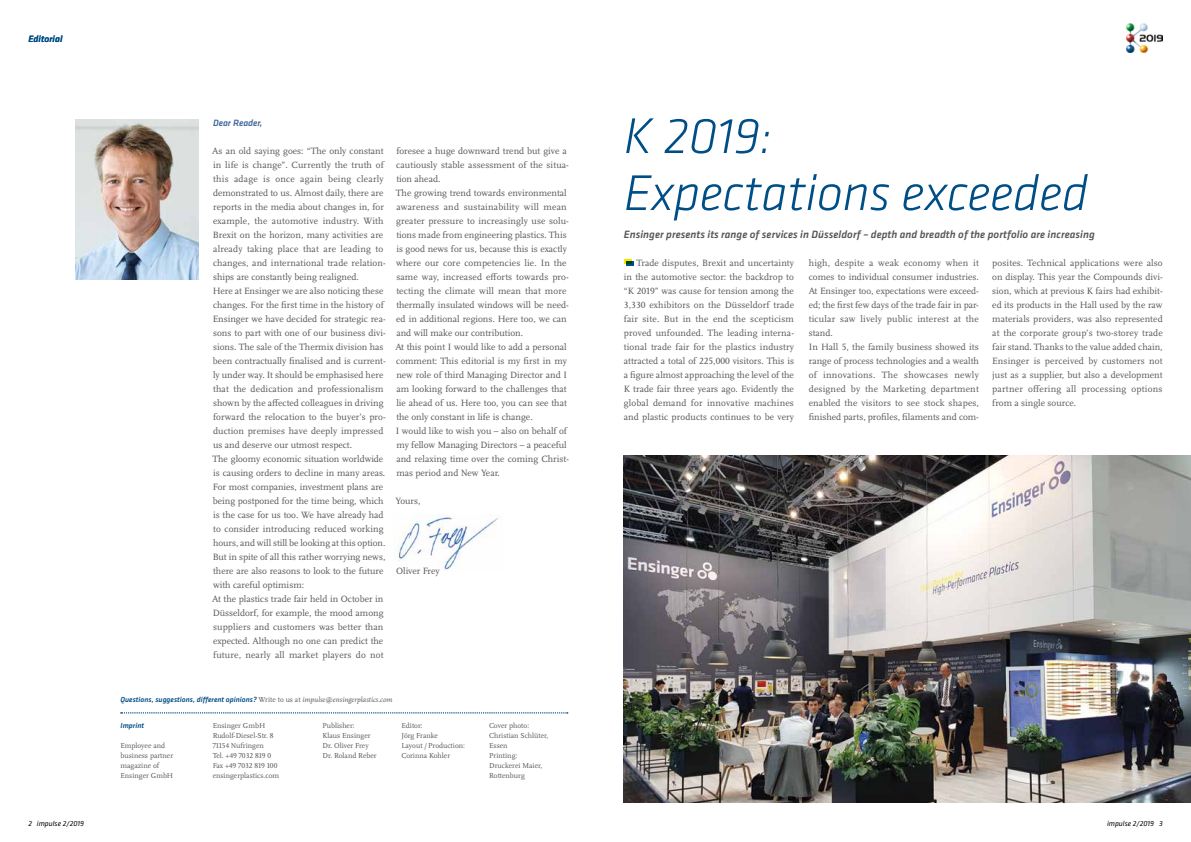
<style>
.page{position:relative;width:1191px;height:842px;background:#fff}
.page>*{position:absolute;margin:0;border:0;box-sizing:border-box;transform-origin:0 0}
.t1{font:italic 300 52px/57px "Klavika";letter-spacing:-.005em;color:#004e86}
.t2{font:italic 500 11px "Klavika";letter-spacing:.005em;color:#575756}
.t3{font:9.5px/14px "Scala Pro";color:#575756}
.t4{font:italic 500 9.5px "Klavika";color:#40699b}
.t5{font:italic 500 9.5px "Klavika";letter-spacing:.005em;color:#004e86}
.t6{font:7.5px/10px "Scala Pro";color:#575756}
.t7{font:italic 500 7.5px "Klavika";letter-spacing:.005em;color:#004e86}
.t8{font:italic 7.5px "Klavika";letter-spacing:.005em;color:#000}
.s1{font-family:"Scala Pro";font-weight:400;font-style:normal;color:#575756}
.s2{font-family:"Scala Pro";font-weight:400;color:#575756}
</style>
<div class="page">
<img style="left:76px;top:119px;width:122px;height:161px">
<img style="left:624px;top:455px;width:567px;height:347px">
<img style="left:1126px;top:24px;width:36px;height:29px">
<img style="left:393px;top:515px;width:106px;height:56px">
<svg style="left:121px;top:713px;width:447px;height:1px"></svg>
<svg style="left:624px;top:260px;width:10px;height:6px"></svg>
<p class="t5" style="left:28px;top:32px;width:36px">Editorial</p>
<p class="t4" style="left:213px;top:116px;width:51px">Dear Reader,</p>
<p class="t3" style="left:212px;top:144px;width:175px">As an old saying goes: “The only constant in life is change”. Currently the truth of this adage is once again being clearly demonstrated to us. Almost daily, there are reports in the media about changes in, for example, the automotive industry. With Brexit on the horizon, many activities are already taking place that are leading to changes, and international trade relation&shy;ships are constantly being realigned.<br>Here at Ensinger we are also noticing these changes. For the first time in the history of Ensinger we have decided for strategic rea&shy;sons to part with one of our business divi&shy;sions. The sale of the Thermix division has been contractually finalised and is current&shy;ly under way. It should be emphasised here that the dedication and professionalism shown by the affected colleagues in driving forward the relocation to the buyer’s pro&shy;duction premises have deeply impressed us and deserve our utmost respect.<br>The gloomy economic situation worldwide is causing orders to decline in many areas.<br>For most companies, investment plans are being postponed for the time being, which is the case for us too. We have already had to consider introducing reduced working hours, and will still be looking at this option.<br>But in spite of all this rather worrying news, there are also reasons to look to the future with careful optimism:<br>At the plastics trade fair held in October in Düsseldorf, for example, the mood among suppliers and customers was better than expected. Although no one can predict the future, nearly all market players do not</p>
<p class="t3" style="left:395px;top:144px;width:175px">foresee a huge downward trend but give a cautiously stable assessment of the situa&shy;tion ahead.<br>The growing trend towards environmental awareness and sustainability will mean greater pressure to increasingly use solu&shy;tions made from engineering plastics. This is good news for us, because this is exactly where our core competencies lie. In the same way, increased efforts towards pro&shy;tecting the climate will mean that more thermally insulated windows will be need&shy;ed in additional regions. Here too, we can and will make our contribution.<br>At this point I would like to add a personal comment: This editorial is my first in my new role of third Managing Director and I am looking forward to the challenges that lie ahead of us. Here too, you can see that the only constant in life is change.<br>I would like to wish you – also on behalf of my fellow Managing Directors – a peaceful and relaxing time over the coming Christ&shy;mas period and New Year.</p>
<p class="t3" style="left:395px;top:494px;width:27px">Yours,</p>
<p class="t3" style="left:396px;top:564px;width:45px">Oliver Frey</p>
<p class="t7" style="left:120px;top:695px;width:273px">Questions, suggestions, different opinions? <span class="s1">Write to us at</span> <span class="s2">impulse@ensingerplastics.com</span></p>
<p class="t7" style="left:120px;top:720px;width:25px">Imprint</p>
<p class="t6" style="left:120px;top:740px;width:54px">Employee and business partner magazine of<br>Ensinger GmbH</p>
<p class="t6" style="left:213px;top:720px;width:68px">Ensinger GmbH<br>Rudolf-Diesel-Str. 8<br>71154 Nufringen<br>Tel. +49 7032 819 0<br>Fax +49 7032 819 100 ensingerplastics.com</p>
<p class="t6" style="left:489px;top:720px;width:61px">Cover photo:<br>Christian Schlüter,<br>Essen<br>Printing:<br>Druckerei Maier,<br>Rottenburg</p>
<p class="t6" style="left:322px;top:721px;width:56px">Publisher:<br>Klaus Ensinger<br>Dr. Oliver Frey<br>Dr. Roland Reber</p>
<p class="t6" style="left:401px;top:721px;width:65px">Editor:<br>Jörg Franke<br>Layout / Production:<br>Corinna Kohler</p>
<h1 class="t1" style="left:624px;top:107px;width:466px">K 2019:<br>Expectations exceeded</h1>
<p class="t2" style="left:624px;top:227px;width:472px">Ensinger presents its range of services in Düsseldorf – depth and breadth of the portfolio are increasing</p>
<p class="t3" style="left:624px;top:256px;width:172px;text-align:justify;text-indent:13px">Trade disputes, Brexit and uncertainty in the automotive sector: the backdrop to “K 2019” was cause for tension among the 3,330 exhibitors on the Düsseldorf trade fair site. But in the end the scepticism proved unfounded. The leading interna&shy;tional trade fair for the plastics industry attracted a total of 225,000 visitors. This is a figure almost approaching the level of the K trade fair three years ago. Evidently the global demand for innovative machines and plastic products continues to be very</p>
<p class="t3" style="left:808px;top:256px;width:172px">high, despite a weak economy when it comes to individual consumer industries.<br>At Ensinger too, expectations were exceed&shy;ed; the first few days of the trade fair in par&shy;ticular saw lively public interest at the stand.<br>In Hall 5, the family business showed its range of process technologies and a wealth of innovations. The showcases newly designed by the Marketing department enabled the visitors to see stock shapes, finished parts, profiles, filaments and com-</p>
<p class="t3" style="left:992px;top:256px;width:172px;text-align:justify">posites. Technical applications were also on display. This year the Compounds divi&shy;sion, which at previous K fairs had exhibit&shy;ed its products in the Hall used by the raw materials providers, was also represented at the corporate group’s two-storey trade fair stand. Thanks to the value added chain, Ensinger is perceived by customers not just as a supplier, but also a development partner offering all processing options from a single source.</p>
<p class="t8" style="left:28px;top:818px;width:57px">2 impulse 2/2019</p>
<p class="t8" style="left:1107px;top:818px;width:57px">impulse 2/2019 3</p>
</div>
